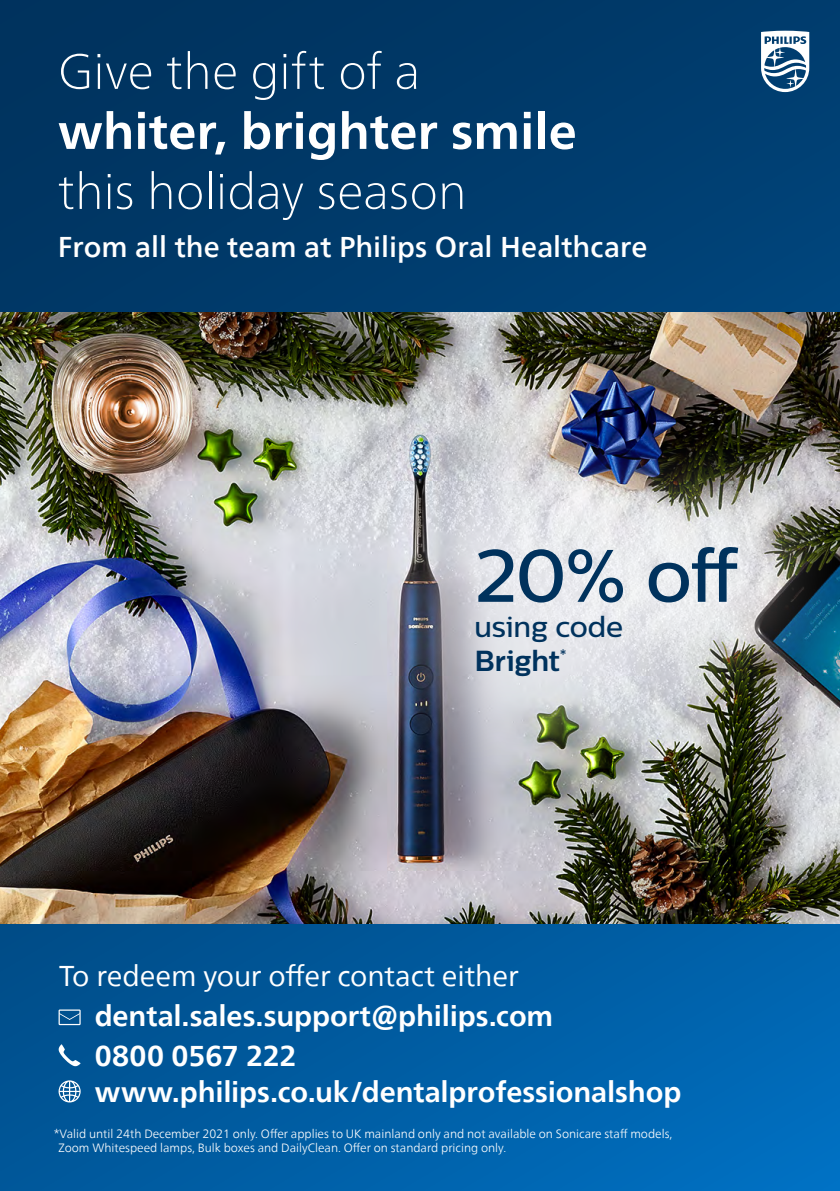
<style>
.page{position:relative;width:840px;height:1191px;background:#fff}
.page>*{position:absolute;margin:0;border:0;box-sizing:border-box;transform-origin:0 0}
.t1{font:500 74px "Centrale Sans";color:#00325d}
.t2{font:100 50px "Neue Frutiger World";letter-spacing:-.005em;color:#fff}
.t3{font:700 50px "Neue Frutiger World";color:#fff}
.t4{font:500 29px/34.8px "Centrale Sans";letter-spacing:-.005em;color:#00325d}
.t5{font:700 28.6px/40px "Neue Frutiger World";letter-spacing:-.005em;color:#fff}
.t6{font:500 28.6px "Neue Frutiger World";color:#fff}
.t7{font:28.6px "Neue Frutiger World";letter-spacing:-.005em;color:#fff}
.t8{font:300 12px/14px "Neue Frutiger World";color:#fff}
.s1{font-weight:700}
</style>
<div class="page">
<img style="left:0;top:312px;width:839px;height:612px">
<div style="left:355px;top:428px;width:484px;height:367px;background:#fff;opacity:.5"></div>
<div style="left:0;top:0;width:839px;height:312px;background:linear-gradient(to right,#00335f,#004175)"></div>
<div style="left:0;top:924px;width:839px;height:267px;background:linear-gradient(to right,#00518f,#006ab8)"></div>
<svg style="left:760px;top:31px;width:48px;height:61px"></svg>
<svg style="left:59px;top:1009px;width:22px;height:16px"></svg>
<svg style="left:59px;top:1080px;width:22px;height:22px"></svg>
<svg style="left:59px;top:1044px;width:21px;height:22px"></svg>
<h2 class="t2" style="left:58px;top:32px;width:363px">Give the gift of a</h2>
<h2 class="t3" style="left:58px;top:87px;width:520px">whiter, brighter smile</h2>
<h2 class="t2" style="left:58px;top:152px;width:410px">this holiday season</h2>
<h3 class="t6" style="left:58px;top:223px;width:590px">From all the team at Philips Oral Healthcare</h3>
<h1 class="t1" style="left:474px;top:532px;width:266px">20% off</h1>
<h3 class="t4" style="left:474px;top:608px;width:150px">using code<br><span class="s1">Bright</span><sup>*</sup></h3>
<h3 class="t7" style="left:59px;top:953px;width:461px">To redeem your offer contact either</h3>
<h3 class="t5" style="left:95px;top:995px;width:460px">dental.sales.support@philips.com<br>0800 0567 222</h3>
<h3 class="t5" style="left:95px;top:1071px;width:588px">www.philips.co.uk/dentalprofessionalshop</h3>
<p class="t8" style="left:58px;top:1126px;width:615px;text-indent:-5px">*Valid until 24th December 2021 only. Offer applies to UK mainland only and not available on Sonicare staff models,<br>Zoom Whitespeed lamps, Bulk boxes and DailyClean. Offer on standard pricing only.</p>
</div>
